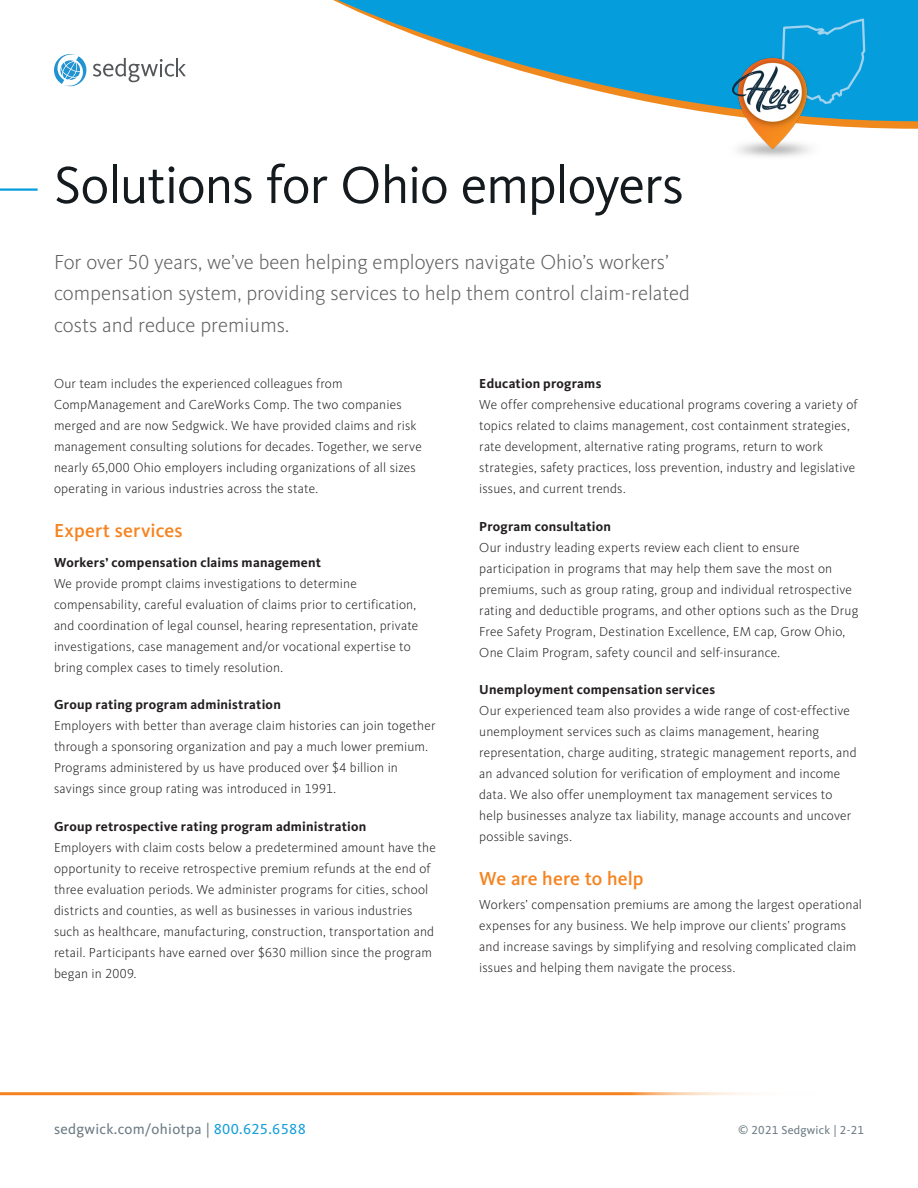
<style>
.page{position:relative;width:918px;height:1188px;background:#fff}
.page>*{position:absolute;margin:0;border:0;box-sizing:border-box;transform-origin:0 0}
.t1{font:54px "Kievit OT";letter-spacing:-.02em;color:#141a1e}
.Intro{font:300 21px/31.5px "Kievit OT";color:#5f5f62}
.t2{font:500 19.5px "Kievit OT";letter-spacing:.005em;color:#f58420}
.t3{font:15px "Kievit OT";letter-spacing:.02em;color:#6b7a83}
.Body{font:300 13.5px/21px "Kievit OT";letter-spacing:.01em;color:#231f20}
.t4{font:700 13.5px "Kievit OT";letter-spacing:.02em;color:#231f20}
.t5{font:12px "Kievit OT";letter-spacing:.02em;color:#6b7a83}
.s1{color:#159eda}
</style>
<div class="page">
<hr style="left:0;top:188px;width:38px;height:3px;background:#069ddc">
<svg style="left:333px;top:0;width:585px;height:129px"></svg>
<svg style="left:336px;top:0;width:582px;height:121px;fill:#069ddc"></svg>
<svg style="left:780px;top:17px;width:86px;height:88px;background:#14a1dd"></svg>
<img style="left:738px;top:148px;width:72px;height:9px">
<img style="left:733px;top:55px;width:80px;height:93px">
<hr style="left:0;top:1092px;width:822px;height:3px;background:#f58420">
<div style="left:621px;top:1069px;width:259px;height:42px;background:#fff"></div>
<svg style="left:54px;top:54px;width:132px;height:33px"></svg>
<h1 class="t1" style="left:54px;top:155px;width:631px">Solutions for Ohio employers</h1>
<p class="Intro" style="left:54px;top:246px;width:638px">For over 50 years, we’ve been helping employers navigate Ohio’s workers’ compensation system, providing services to help them control claim-related costs and reduce premiums.</p>
<p class="Body" style="left:54px;top:374px;width:369px">Our team includes the experienced colleagues from CompManagement and CareWorks Comp. The two companies merged and are now Sedgwick. We have provided claims and risk management consulting solutions for decades. Together, we serve nearly 65,000 Ohio employers including organizations of all sizes operating in various industries across the state.</p>
<h2 class="t2" style="left:54px;top:519px;width:130px">Expert services</h2>
<h3 class="t4" style="left:54px;top:554px;width:269px">Workers’ compensation claims management</h3>
<p class="Body" style="left:54px;top:573px;width:366px">We provide prompt claims investigations to determine compensability, careful evaluation of claims prior to certification, and coordination of legal counsel, hearing representation, private investigations, case management and/or vocational expertise to bring complex cases to timely resolution.</p>
<h3 class="t4" style="left:54px;top:697px;width:228px">Group rating program administration</h3>
<p class="Body" style="left:54px;top:716px;width:383px">Employers with better than average claim histories can join together through a sponsoring organization and pay a much lower premium.<br>Programs administered by us have produced over $4 billion in savings since group rating was introduced in 1991.</p>
<h3 class="t4" style="left:54px;top:818px;width:314px">Group retrospective rating program administration</h3>
<p class="Body" style="left:54px;top:837px;width:383px">Employers with claim costs below a predetermined amount have the opportunity to receive retrospective premium refunds at the end of three evaluation periods. We administer programs for cities, school districts and counties, as well as businesses in various industries such as healthcare, manufacturing, construction, transportation and retail. Participants have earned over $630 million since the program began in 2009.</p>
<h3 class="t4" style="left:479px;top:376px;width:124px">Education programs</h3>
<p class="Body" style="left:479px;top:395px;width:380px">We offer comprehensive educational programs covering a variety of topics related to claims management, cost containment strategies, rate development, alternative rating programs, return to work strategies, safety practices, loss prevention, industry and legislative issues, and current trends.</p>
<h3 class="t4" style="left:479px;top:518px;width:133px">Program consultation</h3>
<p class="Body" style="left:479px;top:537px;width:381px">Our industry leading experts review each client to ensure participation in programs that may help them save the most on premiums, such as group rating, group and individual retrospective rating and deductible programs, and other options such as the Drug Free Safety Program, Destination Excellence, EM cap, Grow Ohio, One Claim Program, safety council and self-insurance.</p>
<h3 class="t4" style="left:479px;top:682px;width:237px">Unemployment compensation services</h3>
<p class="Body" style="left:479px;top:701px;width:379px">Our experienced team also provides a wide range of cost-effective unemployment services such as claims management, hearing representation, charge auditing, strategic management reports, and an advanced solution for verification of employment and income data. We also offer unemployment tax management services to help businesses analyze tax liability, manage accounts and uncover possible savings.</p>
<h2 class="t2" style="left:479px;top:867px;width:166px">We are here to help</h2>
<p class="Body" style="left:479px;top:894px;width:384px">Workers’ compensation premiums are among the largest operational expenses for any business. We help improve our clients’ programs and increase savings by simplifying and resolving complicated claim issues and helping them navigate the process.</p>
<p class="t3" style="left:54px;top:1121px;width:253px">sedgwick.com/ohiotpa | <span class="s1">800.625.6588</span></p>
<p class="t5" style="left:738px;top:1123px;width:127px">© 2021 Sedgwick | 2-21</p>
</div>
